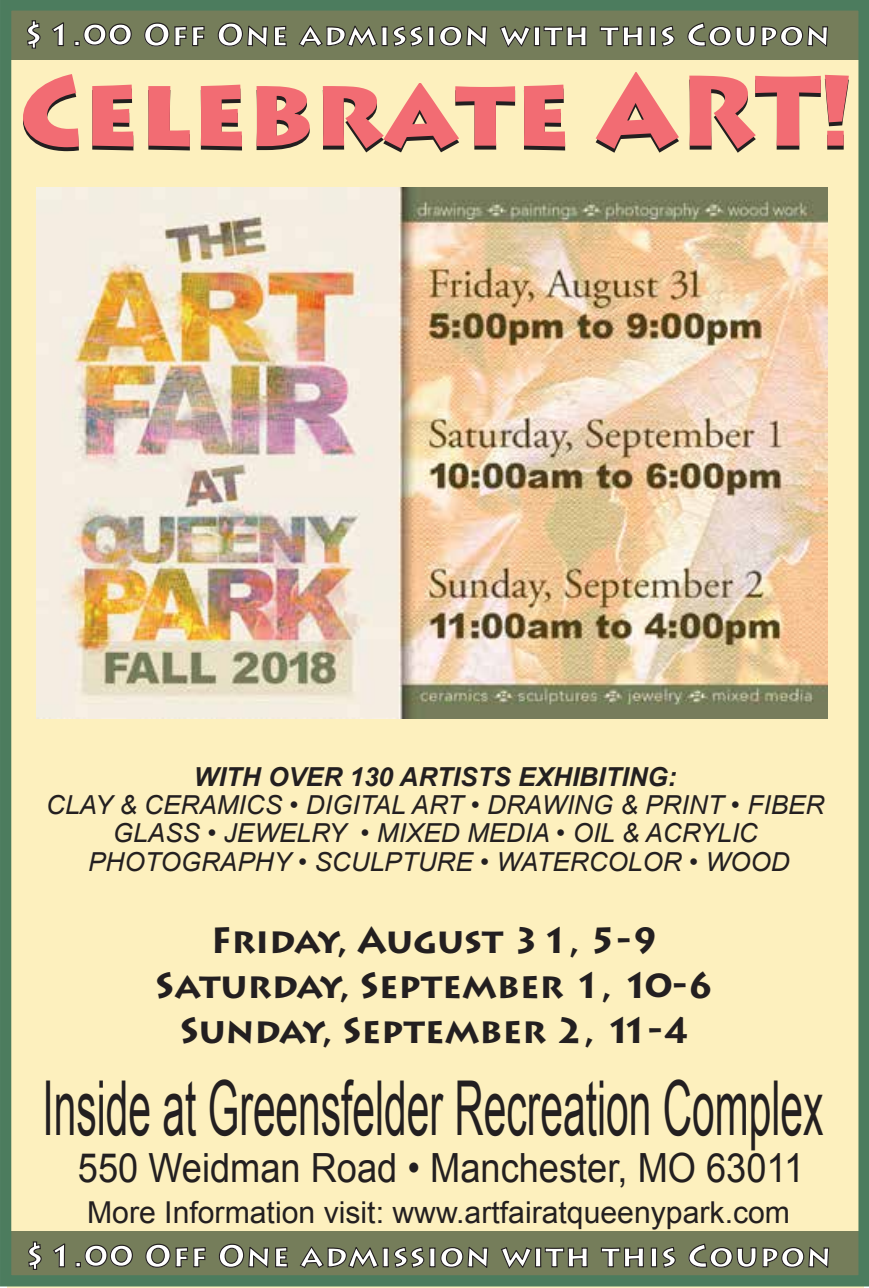
<style>
.page{position:relative;width:869px;height:1288px;background:#fff}
.page>*{position:absolute;margin:0;border:0;box-sizing:border-box;transform-origin:0 0}
.t1{font:900 98.55px "Lithos Pro";color:#231f20}
.t2{font:75.83px "Arial";color:#231f20;scale:.54 1}
.t3{font:40.27px "Arial";color:#231f20;scale:.9 1}
.t4{font:700 36px/45px "Lithos Pro";color:#231f20;text-align:center}
.t5{font:700 31.28px "Lithos Pro";letter-spacing:.04em;color:#fff}
.t6{font:30.15px "Arial";color:#231f20}
.t7{font:italic 26.1px/28.1px "Arial";color:#231f20;text-align:center}
.t8{font:italic 700 26.1px "Arial";color:#231f20}
</style>
<div class="page">
<div style="left:8px;top:10px;width:855px;height:1277px;background:#fdf0be"></div>
<div style="left:5px;top:10px;width:858px;height:50px;background:#757d5a"></div>
<svg style="left:27px;top:20px;width:14px;height:29px"></svg>
<svg style="left:52px;top:22px;width:12px;height:25px"></svg>
<svg style="left:74px;top:23px;width:58px;height:23px"></svg>
<svg style="left:144px;top:22px;width:61px;height:25px"></svg>
<svg style="left:217px;top:22px;width:70px;height:25px"></svg>
<svg style="left:298px;top:25px;width:190px;height:22px"></svg>
<svg style="left:499px;top:26px;width:88px;height:22px"></svg>
<svg style="left:599px;top:26px;width:44px;height:21px"></svg>
<svg style="left:649px;top:25px;width:26px;height:22px"></svg>
<svg style="left:687px;top:22px;width:141px;height:25px"></svg>
<div style="left:6px;top:1231px;width:858px;height:49px;background:#757d5a"></div>
<svg style="left:28px;top:1241px;width:14px;height:29px"></svg>
<svg style="left:53px;top:1243px;width:13px;height:24px"></svg>
<svg style="left:75px;top:1244px;width:58px;height:23px"></svg>
<svg style="left:145px;top:1243px;width:61px;height:25px"></svg>
<svg style="left:218px;top:1243px;width:70px;height:25px"></svg>
<svg style="left:299px;top:1246px;width:190px;height:22px"></svg>
<svg style="left:501px;top:1247px;width:87px;height:21px"></svg>
<svg style="left:600px;top:1247px;width:44px;height:20px"></svg>
<svg style="left:650px;top:1247px;width:26px;height:21px"></svg>
<svg style="left:688px;top:1243px;width:141px;height:25px"></svg>
<div style="left:0;top:0;width:869px;height:1286px;border:11px solid #4c7c5e"></div>
<img style="left:37px;top:187px;width:790px;height:531px">
<p class="t5" style="left:22px;top:16px;width:809px">$1.00 Off One admission with this Coupon</p>
<h1 class="t1" style="left:20px;top:54px;width:835px">Celebrate ART!</h1>
<p class="t8" style="left:194px;top:759px;width:484px">WITH OVER 130 ARTISTS EXHIBITING:</p>
<p class="t7" style="left:46px;top:791px;width:779px">CLAY &amp; CERAMICS • DIGITAL ART • DRAWING &amp; PRINT • FIBER<br>GLASS • JEWELRY • MIXED MEDIA • OIL &amp; ACRYLIC<br>PHOTOGRAPHY • SCULPTURE • WATERCOLOR • WOOD</p>
<h3 class="t4" style="left:155px;top:918px;width:561px">Friday, August 31, 5-9<br>Saturday, September 1, 10-6<br>Sunday, September 2, 11-4</h3>
<h2 class="t2" style="left:42px;top:1058px;width:1447px">Inside at Greensfelder Recreation Complex</h2>
<h3 class="t3" style="left:78px;top:1141px;width:808px">550 Weidman Road • Manchester, MO 63011</h3>
<p class="t6" style="left:87px;top:1192px;width:704px">More Information visit: www.artfairatqueenypark.com</p>
<p class="t5" style="left:23px;top:1237px;width:809px">$1.00 Off One admission with this Coupon</p>
</div>
